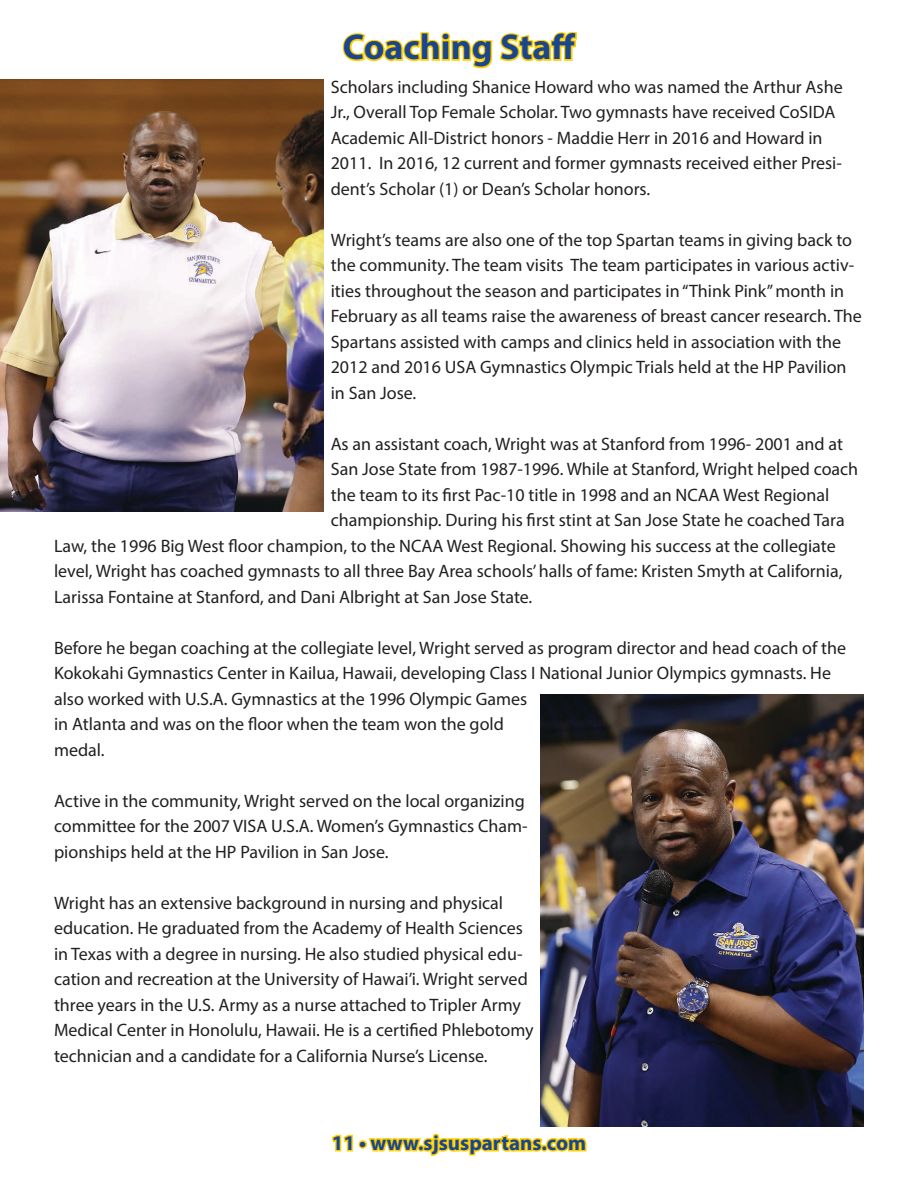
<style>
.page{position:relative;width:918px;height:1188px;background:#fff}
.page>*{position:absolute;margin:0;border:0;box-sizing:border-box;transform-origin:0 0}
.t1{font:700 36px "Myriad Pro";color:#19468e}
.t2{font:700 21px "Myriad Pro";color:#19468e}
.t3{font:18px/25.5px "Myriad Pro";color:#231f20}
</style>
<div class="page">
<svg style="left:331px;top:1134px;width:22px;height:18px"></svg>
<div style="left:359px;top:1140px;width:8px;height:9px;border:3px solid #ffcf00;border-radius:50%"></div>
<svg style="left:368px;top:1126px;width:220px;height:30px"></svg>
<svg style="left:342px;top:31px;width:236px;height:38px"></svg>
<img style="left:0;top:79px;width:324px;height:432px">
<img style="left:540px;top:694px;width:324px;height:432px">
<h1 class="t1" style="left:343px;top:24px;width:234px">Coaching Staff</h1>
<p class="t3" style="left:331px;top:74px;width:513px">Scholars including Shanice Howard who was named the Arthur Ashe Jr., Overall Top Female Scholar. Two gymnasts have received CoSIDA Academic All-District honors - Maddie Herr in 2016 and Howard in 2011. In 2016, 12 current and former gymnasts received either Presi&shy;dent’s Scholar (1) or Dean’s Scholar honors.</p>
<p class="t3" style="left:331px;top:227px;width:533px">Wright’s teams are also one of the top Spartan teams in giving back to the community. The team visits The team participates in various activ&shy;ities throughout the season and participates in “Think Pink” month in February as all teams raise the awareness of breast cancer research. The Spartans assisted with camps and clinics held in association with the 2012 and 2016 USA Gymnastics Olympic Trials held at the HP Pavilion in San Jose.</p>
<p class="t3" style="left:331px;top:431px;width:514px">As an assistant coach, Wright was at Stanford from 1996- 2001 and at</p>
<p class="t3" style="left:331px;top:456px;width:529px">San Jose State from 1987-1996. While at Stanford, Wright helped coach</p>
<p class="t3" style="left:331px;top:482px;width:500px">the team to its first Pac-10 title in 1998 and an NCAA West Regional</p>
<p class="t3" style="left:331px;top:507px;width:516px">championship. During his first stint at San Jose State he coached Tara</p>
<p class="t3" style="left:54px;top:533px;width:783px">Law, the 1996 Big West floor champion, to the NCAA West Regional. Showing his success at the collegiate</p>
<p class="t3" style="left:54px;top:558px;width:790px">level, Wright has coached gymnasts to all three Bay Area schools’ halls of fame: Kristen Smyth at California,</p>
<p class="t3" style="left:54px;top:584px;width:480px">Larissa Fontaine at Stanford, and Dani Albright at San Jose State.</p>
<p class="t3" style="left:54px;top:635px;width:794px">Before he began coaching at the collegiate level, Wright served as program director and head coach of the Kokokahi Gymnastics Center in Kailua, Hawaii, developing Class I National Junior Olympics gymnasts. He also worked with U.S.A. Gymnastics at the 1996 Olympic Games<br>in Atlanta and was on the floor when the team won the gold<br>medal.</p>
<p class="t3" style="left:54px;top:788px;width:475px">Active in the community, Wright served on the local organizing committee for the 2007 VISA U.S.A. Women’s Gymnastics Cham&shy;pionships held at the HP Pavilion in San Jose.</p>
<p class="t3" style="left:54px;top:890px;width:481px">Wright has an extensive background in nursing and physical education. He graduated from the Academy of Health Sciences in Texas with a degree in nursing. He also studied physical edu&shy;cation and recreation at the University of Hawai’i. Wright served three years in the U.S. Army as a nurse attached to Tripler Army Medical Center in Honolulu, Hawaii. He is a certified Phlebotomy technician and a candidate for a California Nurse’s License.</p>
<p class="t2" style="left:332px;top:1129px;width:256px">11 • www.sjsuspartans.com</p>
</div>
